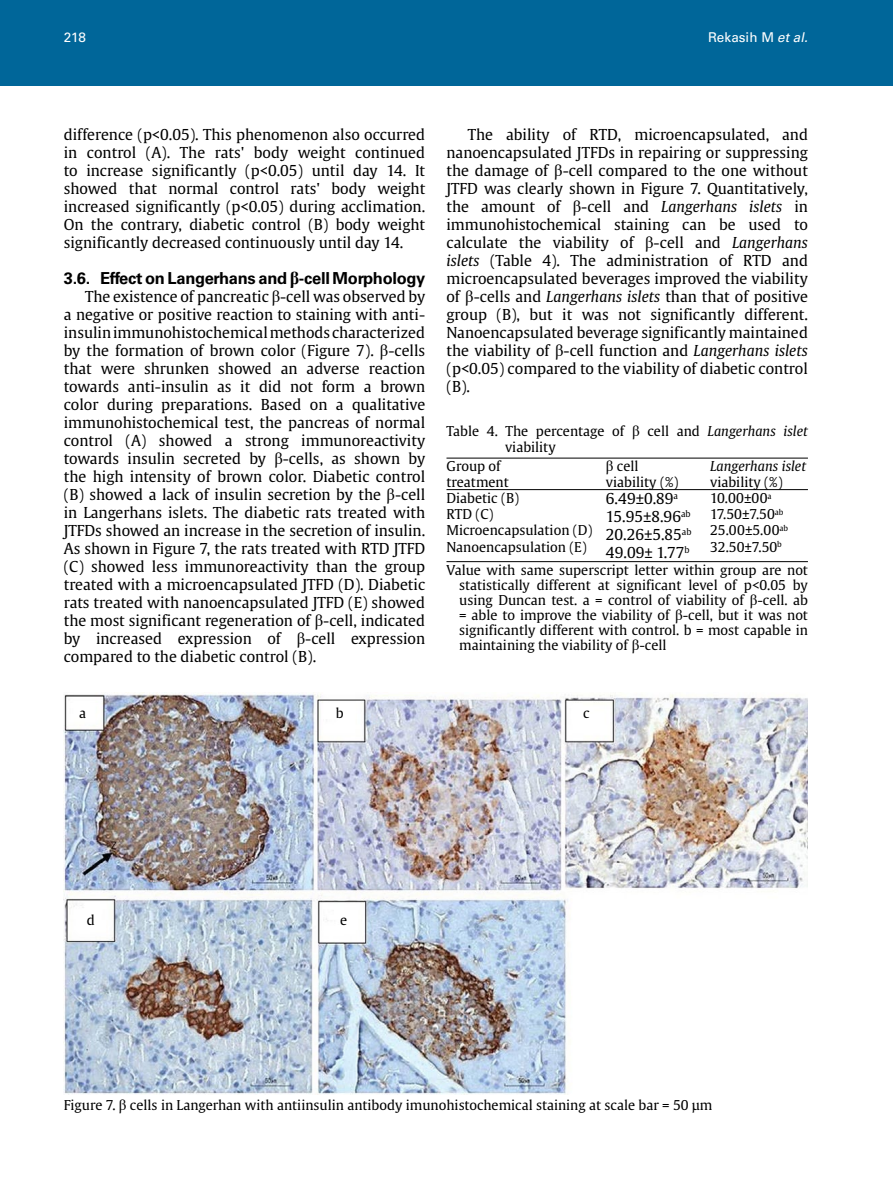
<style>
.page{position:relative;width:893px;height:1191px;background:#fff}
.page>*{position:absolute;margin:0;border:0;box-sizing:border-box;transform-origin:0 0}
.t1{font:700 16.5px "Univers LT Std";letter-spacing:-.015em;color:#000}
.t2{font:15px/18px "Gulliver";color:#000;text-align:justify}
.t3{font:13.5px/16.2px "Gulliver";color:#000}
.t4{font:13.5px "Univers LT Std";color:#fff}
.t5{font:italic 13.5px "Gulliver";color:#000}
.s1{font-style:italic}
.s2{font-family:"Times New Roman";font-size:18px}
.s3{font-family:"Times New Roman";font-size:16.5px}
.s4{font-family:"Times New Roman";font-size:15px}
</style>
<div class="page">
<div style="left:0;top:0;width:893px;height:85px;background:#069"></div>
<img style="left:64px;top:692px;width:744px;height:402px">
<hr style="left:446px;top:458px;width:362px;height:1px;background:#000">
<hr style="left:446px;top:489px;width:362px;height:1px;background:#000">
<hr style="left:446px;top:561px;width:362px;height:1px;background:#000">
<p class="t4" style="left:64px;top:30px;width:24px">218</p>
<p class="t4" style="left:708px;top:30px;width:104px">Rekasih M <span class="s1">etal.</span></p>
<p class="t2" style="left:64px;top:126px;width:363px">difference (p&lt;0.05). This phenomenon also occurred in control (A). The rats' body weight continued to increase significantly (p&lt;0.05) until day 14. It showed that normal control rats' body weight increased significantly (p&lt;0.05) during acclimation.<br>On the contrary, diabetic control (B) body weight significantly decreased continuously until day 14.</p>
<p class="t1" style="left:64px;top:269px;width:363px">3.6. Effect on Langerhans and <span class="s2">β</span>-cell Morphology</p>
<p class="t2" style="left:64px;top:288px;width:363px;text-indent:21px">The existence of pancreatic <span class="s3">β</span>-cell was observed by a negative or positive reaction to staining with anti&shy;insulin immunohistochemical methods characterized by the formation of brown color (Figure 7). <span class="s3">β</span>-cells that were shrunken showed an adverse reaction towards anti-insulin as it did not form a brown color during preparations. Based on a qualitative immunohistochemical test, the pancreas of normal control (A) showed a strong immunoreactivity towards insulin secreted by <span class="s3">β</span>-cells, as shown by the high intensity of brown color. Diabetic control (B) showed a lack of insulin secretion by the <span class="s3">β</span>-cell in Langerhans islets. The diabetic rats treated with JTFDs showed an increase in the secretion of insulin.<br>As shown in Figure 7, the rats treated with RTD JTFD (C) showed less immunoreactivity than the group treated with a microencapsulated JTFD (D). Diabetic rats treated with nanoencapsulated JTFD (E) showed the most significant regeneration of <span class="s3">β</span>-cell, indicated by increased expression of <span class="s3">β</span>-cell expression compared to the diabetic control (B).</p>
<p class="t2" style="left:446px;top:126px;width:363px;text-indent:21px">The ability of RTD, microencapsulated, and nanoencapsulated JTFDs in repairing or suppressing the damage of <span class="s3">β</span>-cell compared to the one without JTFD was clearly shown in Figure 7. Quantitatively, the amount of <span class="s3">β</span>-cell and <span class="s1">Langerhans islets</span> in immunohistochemical staining can be used to calculate the viability of <span class="s3">β</span>-cell and <span class="s1">Langerhans islets</span> (Table 4). The administration of RTD and microencapsulated beverages improved the viability of <span class="s3">β</span>-cells and <span class="s1">Langerhans islets</span> than that of positive group (B), but it was not significantly different.<br>Nanoencapsulated beverage significantly maintained the viability of <span class="s3">β</span>-cell function and <span class="s1">Langerhans islets </span>(p&lt;0.05) compared to the viability of diabetic control (B).</p>
<p class="t3" style="left:505px;top:423px;width:304px;text-indent:-58px">Table 4. The percentage of <span class="s4">β</span> cell and <span class="s1">Langerhans islet </span>viability</p>
<p class="t3" style="left:446px;top:458px;width:148px">Group of<br>treatment<br>Diabetic (B)<br>RTD (C)<br>Microencapsulation (D)<br>Nanoencapsulation (E)</p>
<p class="t3" style="left:606px;top:458px;width:74px"><span class="s4">β</span> cell viability (%)</p>
<p class="t2" style="left:606px;top:490px;width:87px;text-align:left">6.49±0.89<sup>a<br></sup>15.95±8.96<sup>ab<br></sup>20.26±5.85<sup>ab<br></sup>49.09± 1.77<sup>b</sup></p>
<p class="t5" style="left:710px;top:457px;width:97px">Langerhans islet</p>
<p class="t3" style="left:710px;top:474px;width:79px">viability (%)<br>10.00±00<sup>a<br></sup>17.50±7.50<sup>ab<br></sup>25.00±5.00<sup>ab<br></sup>32.50±7.50<sup>b</sup></p>
<p class="t3" style="left:459px;top:563px;width:350px;line-height:15px;text-align:justify;text-indent:-13px">Value with same superscript letter within group are not statistically different at significant level of p&lt;0.05 by using Duncan test. a = control of viability of <span class="s4">β</span>-cell. ab = able to improve the viability of <span class="s4">β</span>-cell, but it was not significantly different with control. b = most capable in maintaining the viability of <span class="s4">β</span>-cell</p>
<p class="t3" style="left:79px;top:704px;width:8px">a</p>
<p class="t3" style="left:336px;top:704px;width:9px">b</p>
<p class="t3" style="left:583px;top:704px;width:8px">c</p>
<p class="t3" style="left:87px;top:911px;width:10px">d</p>
<p class="t3" style="left:340px;top:911px;width:9px">e</p>
<p class="t3" style="left:64px;top:1096px;width:650px">Figure 7. <span class="s4">β</span> cells in Langerhan with antiinsulin antibody imunohistochemical staining at scale bar = 50 µm</p>
</div>
